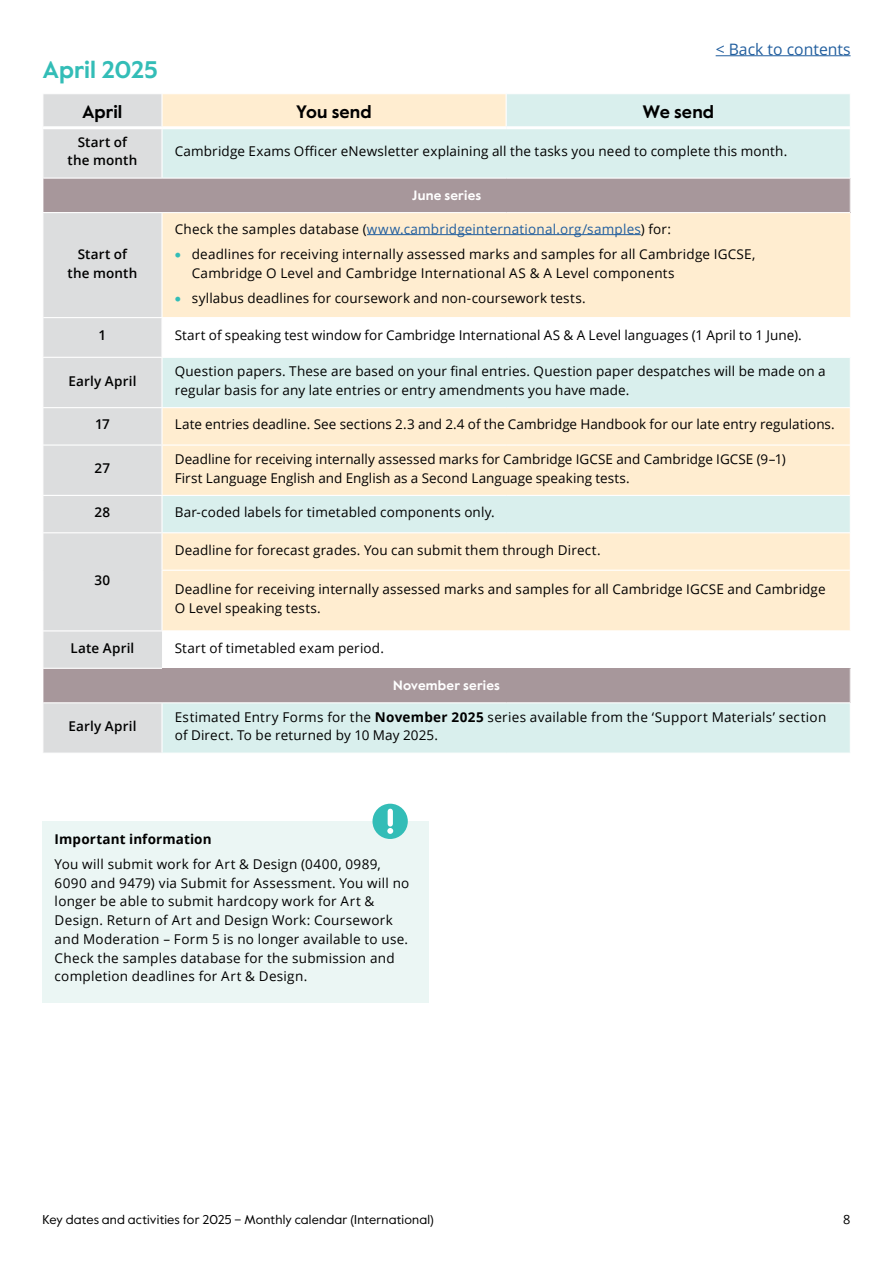
<style>
.page{position:relative;width:893px;height:1263px;background:#fff}
.page>*{position:absolute;margin:0;border:0;box-sizing:border-box;transform-origin:0 0}
.t1{font:700 24px "Value Sans Pro";letter-spacing:-.005em;color:#33bdb7}
.P_Monthly_diary_send_row{font:700 18px "Value Sans Pro";letter-spacing:.01em;color:#000}
.P_Monthly_diary_header_row{font:700 18px "Value Sans Pro";color:#000}
.t2{font:15.75px "Open Sans";color:#215e9e}
.P_Body_text{font:13.5px/18.8px "Open Sans";letter-spacing:.015em;color:#000}
.P_Dates{font:600 13.5px/18.8px "Open Sans";letter-spacing:.01em;color:#000;text-align:center}
.P_Body_text-2{font:13.5px "Open Sans";letter-spacing:.015em;color:#215e9e}
.P_Monthly_diary_heading_White{font:700 13.5px "Value Sans Pro";letter-spacing:.015em;color:#fff}
.P_Body_text_Bold{font:700 13.5px "Open Sans";letter-spacing:.01em;color:#000}
.t3{font:12.75px "Value Sans Pro";letter-spacing:.015em;color:#000}
.t4{font:12.75px "Open Sans";color:#000}
.s1{color:#000}
.s2{color:#33bdb7}
.s3{font-weight:700}
</style>
<div class="page">
<hr style="left:716px;top:55px;width:135px;height:1px;background:#215e9e">
<div style="left:44px;top:94px;width:117px;height:84px;background:#dcddde"></div>
<svg style="left:163px;top:94px;width:687px;height:659px;fill:#ffedd0"></svg>
<div style="left:43px;top:178px;width:807px;height:35px;background:#a7979b"></div>
<div style="left:44px;top:213px;width:118px;height:540px;background:#dcddde"></div>
<svg style="left:163px;top:318px;width:687px;height:350px;fill:#ffedd0"></svg>
<div style="left:43px;top:668px;width:807px;height:35px;background:#a7979b"></div>
<hr style="left:506px;top:94px;width:1px;height:32px;background:#fff">
<hr style="left:43px;top:178px;width:119px;height:1px;background:#fff">
<hr style="left:162px;top:178px;width:344px;height:1px;background:#fff">
<hr style="left:506px;top:178px;width:344px;height:1px;background:#fff">
<hr style="left:43px;top:212px;width:119px;height:1px;background:#fff">
<hr style="left:162px;top:212px;width:344px;height:1px;background:#fff">
<hr style="left:161px;top:213px;width:2px;height:104px;background:#fff">
<hr style="left:506px;top:212px;width:344px;height:1px;background:#fff">
<hr style="left:43px;top:317px;width:119px;height:1px;background:#fff">
<hr style="left:162px;top:317px;width:344px;height:1px;background:#fff">
<hr style="left:161px;top:318px;width:2px;height:39px;background:#fff">
<hr style="left:506px;top:317px;width:344px;height:1px;background:#fff">
<hr style="left:43px;top:357px;width:119px;height:1px;background:#fff">
<hr style="left:162px;top:357px;width:344px;height:1px;background:#fff">
<hr style="left:161px;top:358px;width:2px;height:49px;background:#fff">
<hr style="left:506px;top:357px;width:344px;height:1px;background:#fff">
<hr style="left:43px;top:407px;width:119px;height:1px;background:#fff">
<hr style="left:162px;top:407px;width:344px;height:1px;background:#fff">
<hr style="left:161px;top:408px;width:2px;height:36px;background:#fff">
<hr style="left:506px;top:407px;width:344px;height:1px;background:#fff">
<hr style="left:43px;top:444px;width:119px;height:2px;background:#fff">
<hr style="left:162px;top:444px;width:344px;height:2px;background:#fff">
<hr style="left:161px;top:446px;width:2px;height:49px;background:#fff">
<hr style="left:506px;top:444px;width:344px;height:2px;background:#fff">
<hr style="left:43px;top:495px;width:119px;height:1px;background:#fff">
<hr style="left:162px;top:495px;width:344px;height:1px;background:#fff">
<hr style="left:161px;top:496px;width:2px;height:36px;background:#fff">
<hr style="left:506px;top:495px;width:344px;height:1px;background:#fff">
<hr style="left:43px;top:532px;width:119px;height:1px;background:#fff">
<hr style="left:162px;top:532px;width:344px;height:1px;background:#fff">
<hr style="left:161px;top:533px;width:2px;height:37px;background:#fff">
<hr style="left:506px;top:532px;width:344px;height:1px;background:#fff">
<hr style="left:43px;top:630px;width:119px;height:1px;background:#fff">
<hr style="left:162px;top:630px;width:344px;height:1px;background:#fff">
<hr style="left:506px;top:630px;width:344px;height:1px;background:#fff">
<hr style="left:43px;top:668px;width:119px;height:1px;background:#fff">
<hr style="left:43px;top:702px;width:119px;height:1px;background:#fff">
<hr style="left:162px;top:702px;width:344px;height:1px;background:#fff">
<hr style="left:161px;top:703px;width:2px;height:50px;background:#fff">
<hr style="left:506px;top:702px;width:344px;height:1px;background:#fff">
<hr style="left:43px;top:126px;width:119px;height:3px;background:#fff">
<hr style="left:162px;top:126px;width:344px;height:3px;background:#fff">
<hr style="left:506px;top:126px;width:344px;height:3px;background:#fff">
<hr style="left:161px;top:570px;width:345px;height:1px;background:#fff">
<hr style="left:161px;top:571px;width:2px;height:59px;background:#fff">
<hr style="left:506px;top:570px;width:344px;height:1px;background:#fff">
<hr style="left:43px;top:179px;width:1px;height:33px;background:#fff">
<hr style="left:43px;top:668px;width:1px;height:34px;background:#fff">
<hr style="left:367px;top:234px;width:274px;height:1px;background:#215e9e">
<div style="left:42px;top:821px;width:387px;height:182px;background:#ebf6f4"></div>
<div style="left:372px;top:804px;width:36px;height:35px;background:#33bdb7;border-radius:50%"></div>
<svg style="left:387px;top:809px;width:6px;height:25px"></svg>
<p class="t2" style="left:716px;top:38px;width:136px">&lt; Back to contents</p>
<p class="t1" style="left:43px;top:55px;width:117px">April 2025</p>
<p class="P_Monthly_diary_header_row" style="left:82px;top:100px;width:42px">April</p>
<p class="P_Monthly_diary_send_row" style="left:296px;top:100px;width:77px">You send</p>
<p class="P_Monthly_diary_send_row" style="left:643px;top:100px;width:73px">We send</p>
<p class="P_Dates" style="left:68px;top:132px;width:71px">Start of the month</p>
<p class="P_Body_text" style="left:175px;top:141px;width:614px">Cambridge Exams Officer eNewsletter explaining all the tasks you need to complete this month.</p>
<p class="P_Monthly_diary_heading_White" style="left:412px;top:187px;width:71px">June series</p>
<p class="P_Dates" style="left:68px;top:244px;width:71px">Start of the month</p>
<p class="P_Body_text-2" style="left:175px;top:219px;width:498px"><span class="s1">Check the samples database (</span>www.cambridgeinternational.org/samples<span class="s1">) for:</span></p>
<p class="P_Body_text" style="left:192px;top:244px;width:565px;text-indent:-17px"><span class="s2">•</span> deadlines for receiving internally assessed marks and samples for all Cambridge IGCSE,<br>Cambridge O Level and Cambridge International AS &amp; A Level components</p>
<p class="P_Body_text" style="left:175px;top:288px;width:412px"><span class="s2">•</span> syllabus deadlines for coursework and non-coursework tests.</p>
<p class="P_Dates" style="left:99px;top:326px;width:9px">1</p>
<p class="P_Body_text" style="left:175px;top:326px;width:628px">Start of speaking test window for Cambridge International AS &amp; A Level languages (1 April to 1 June).</p>
<p class="P_Dates" style="left:68px;top:371px;width:69px">Early April</p>
<p class="P_Body_text" style="left:175px;top:361px;width:652px">Question papers. These are based on your final entries. Question paper despatches will be made on a regular basis for any late entries or entry amendments you have made.</p>
<p class="P_Dates" style="left:95px;top:415px;width:16px">17</p>
<p class="P_Body_text" style="left:175px;top:415px;width:661px">Late entries deadline. See sections 2.3 and 2.4 of the Cambridge Handbook for our late entry regulations.</p>
<p class="P_Dates" style="left:95px;top:459px;width:17px">27</p>
<p class="P_Body_text" style="left:175px;top:449px;width:612px">Deadline for receiving internally assessed marks for Cambridge IGCSE and Cambridge IGCSE (9–1)<br>First Language English and English as a Second Language speaking tests.</p>
<p class="P_Dates" style="left:95px;top:503px;width:17px">28</p>
<p class="P_Body_text" style="left:175px;top:502px;width:322px">Bar-coded labels for timetabled components only.</p>
<p class="P_Dates" style="left:95px;top:570px;width:17px">30</p>
<p class="P_Body_text" style="left:175px;top:540px;width:427px">Deadline for forecast grades. You can submit them through Direct.</p>
<p class="P_Body_text" style="left:175px;top:580px;width:652px">Deadline for receiving internally assessed marks and samples for all Cambridge IGCSE and Cambridge<br>O Level speaking tests.</p>
<p class="P_Dates" style="left:71px;top:638px;width:65px">Late April</p>
<p class="P_Body_text" style="left:175px;top:638px;width:211px">Start of timetabled exam period.</p>
<p class="P_Monthly_diary_heading_White" style="left:393px;top:677px;width:108px">November series</p>
<p class="P_Dates" style="left:68px;top:716px;width:69px">Early April</p>
<p class="P_Body_text" style="left:175px;top:707px;width:653px">Estimated Entry Forms for the <span class="s3">November 2025</span> series available from the ‘Support Materials’ section of Direct. To be returned by 10 May 2025.</p>
<p class="P_Body_text_Bold" style="left:55px;top:829px;width:158px">Important information</p>
<p class="P_Body_text" style="left:55px;top:854px;width:356px">You will submit work for Art &amp; Design (0400, 0989, 6090 and 9479) via Submit for Assessment. You will no longer be able to submit hardcopy work for Art &amp; Design. Return of Art and Design Work: Coursework and Moderation – Form 5 is no longer available to use.<br>Check the samples database for the submission and completion deadlines for Art &amp; Design.</p>
<p class="t3" style="left:43px;top:1212px;width:393px">Key dates and activities for 2025 – Monthly calendar (International)</p>
<p class="t4" style="left:843px;top:1211px;width:9px">8</p>
</div>
